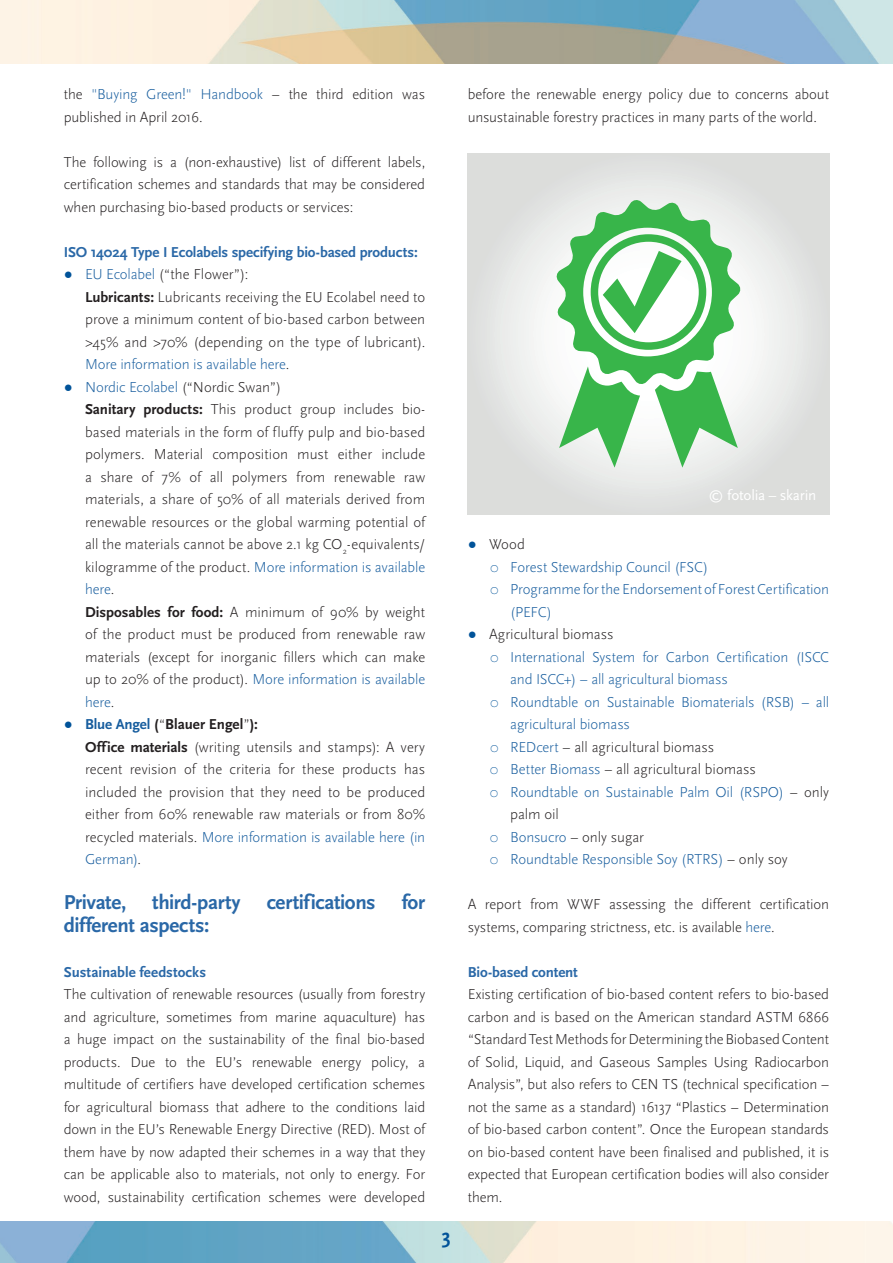
<style>
.page{position:relative;width:893px;height:1263px;background:#fff}
.page>*{position:absolute;margin:0;border:0;box-sizing:border-box;transform-origin:0 0}
.t1{font:700 21px/22.5px "Scala Sans Pro";letter-spacing:-.02em;color:#2a68a7}
.t2{font:700 21px "Scala Sans Pro";color:#015399}
.t3{font:300 15px/22.5px "Scala Sans Pro";letter-spacing:-.005em;color:#231f20}
.t4{font:300 15px/22.5px "Scala Sans Pro";letter-spacing:-.01em;color:#175d9e}
.t5{font:700 15px "Scala Sans Pro";letter-spacing:-.01em;color:#2a68a7}
.t6{font:15px "Scala Sans Pro";letter-spacing:-.015em;color:#fff}
.s1{color:#175d9e}
.s2{font-family:"Arial";font-weight:400;color:#015399}
.s3{font-weight:700}
.s4{font-weight:700;color:#175d9e}
.s5{color:#015399}
.s6{color:#231f20}
</style>
<div class="page">
<img style="left:0;top:0;width:893px;height:1263px">
<div style="left:0;top:64px;width:893px;height:1156px;background:#fff"></div>
<svg style="left:468px;top:153px;width:361px;height:361px;background:#e3e4e2"></svg>
<svg style="left:555px;top:199px;width:186px;height:269px"></svg>
<p class="t3" style="left:64px;top:83px;width:363px">the <span class="s1">"Buying Green!" Handbook</span> – the third edition was published in April 2016.</p>
<p class="t3" style="left:64px;top:150px;width:363px;text-align:justify">The following is a (non-exhaustive) list of different labels, certification schemes and standards that may be considered when purchasing bio-based products or services:</p>
<p class="t5" style="left:64px;top:243px;width:355px">ISO 14024 Type I Ecolabels specifying bio-based products:</p>
<p class="t3" style="left:85px;top:263px;width:342px;text-indent:-21px"><span class="s2">●</span> <span class="s1">EU Ecolabel</span> (“the Flower”):<br><span class="s3">Lubricants:</span> Lubricants receiving the EU Ecolabel need to prove a minimum content of bio-based carbon between &gt;45% and &gt;70% (depending on the type of lubricant).<br><span class="s1">More information is available here</span>.</p>
<p class="t3" style="left:85px;top:375px;width:342px;text-indent:-21px"><span class="s2">●</span> <span class="s1">Nordic Ecolabel</span> (“Nordic Swan”)<br><span class="s3">Sanitary products:</span> This product group includes bio&shy;based materials in the form of fluffy pulp and bio-based polymers. Material composition must either include a share of 7% of all polymers from renewable raw materials, a share of 50% of all materials derived from renewable resources or the global warming potential of all the materials cannot be above 2.1 kg CO<sub>2</sub>-equivalents/ kilogramme of the product. <span class="s1">More information is available here</span>.<br><span class="s3">Disposables for food:</span> A minimum of 90% by weight of the product must be produced from renewable raw materials (except for inorganic fillers which can make up to 20% of the product). <span class="s1">More information is available here</span>.</p>
<p class="t3" style="left:85px;top:713px;width:342px;text-indent:-21px"><span class="s2">●</span> <span class="s4">Blue Angel</span> <span class="s3">(</span>“<span class="s3">Blauer Engel</span>”<span class="s3">):<br>Office materials</span> (writing utensils and stamps): A very recent revision of the criteria for these products has included the provision that they need to be produced either from 60% renewable raw materials or from 80% recycled materials. <span class="s1">More information is available here (in German)</span>.</p>
<h1 class="t1" style="left:64px;top:891px;width:363px">Private, third-party certifications for different aspects:</h1>
<p class="t5" style="left:64px;top:963px;width:144px">Sustainable feedstocks</p>
<p class="t3" style="left:64px;top:983px;width:363px;text-align:justify">The cultivation of renewable resources (usually from forestry and agriculture, sometimes from marine aquaculture) has a huge impact on the sustainability of the final bio-based products. Due to the EU’s renewable energy policy, a multitude of certifiers have developed certification schemes for agricultural biomass that adhere to the conditions laid down in the EU’s Renewable Energy Directive (RED). Most of them have by now adapted their schemes in a way that they can be applicable also to materials, not only to energy. For wood, sustainability certification schemes were developed</p>
<h1 class="t2" style="left:442px;top:1224px;width:11px">3</h1>
<p class="t3" style="left:468px;top:83px;width:363px">before the renewable energy policy due to concerns about unsustainable forestry practices in many parts of the world.</p>
<p class="t6" style="left:709px;top:486px;width:109px">© fotolia – skarin</p>
<p class="t3" style="left:468px;top:533px;width:59px"><span class="s2">●</span> Wood</p>
<p class="t4" style="left:489px;top:555px;width:221px"><span class="s5">○</span> Forest Stewardship Council (FSC)</p>
<p class="t4" style="left:510px;top:578px;width:320px;text-indent:-21px"><span class="s5">○</span> Programme for the Endorsement of Forest Certification (PEFC)</p>
<p class="t3" style="left:468px;top:623px;width:147px"><span class="s2">●</span> Agricultural biomass</p>
<p class="t4" style="left:510px;top:645px;width:320px;text-indent:-21px"><span class="s5">○</span> International System for Carbon Certification (ISCC and ISCC+) – all agricultural biomass</p>
<p class="t4" style="left:510px;top:690px;width:320px;text-indent:-21px"><span class="s5">○</span> Roundtable on Sustainable Biomaterials (RSB) – all agricultural biomass</p>
<p class="t3" style="left:489px;top:735px;width:227px"><span class="s5">○</span> <span class="s1">REDcert</span> – all agricultural biomass</p>
<p class="t3" style="left:489px;top:758px;width:269px"><span class="s5">○</span> <span class="s1">Better Biomass</span> – all agricultural biomass</p>
<p class="t4" style="left:510px;top:780px;width:320px;text-indent:-21px"><span class="s5">○</span> Roundtable on Sustainable Palm Oil (RSPO) <span class="s6">– only palm oil</span></p>
<p class="t3" style="left:489px;top:825px;width:157px"><span class="s5">○</span> <span class="s1">Bonsucro</span> – only sugar</p>
<p class="t4" style="left:489px;top:848px;width:300px"><span class="s5">○</span> Roundtable Responsible Soy (RTRS) <span class="s6">– only soy</span></p>
<p class="t3" style="left:468px;top:893px;width:363px">A report from WWF assessing the different certification systems, comparing strictness, etc. is available <span class="s1">here</span>.</p>
<p class="t5" style="left:468px;top:963px;width:112px">Bio-based content</p>
<p class="t3" style="left:468px;top:983px;width:363px;text-align:justify">Existing certification of bio-based content refers to bio-based carbon and is based on the American standard ASTM 6866 “Standard Test Methods for Determining the Biobased Content of Solid, Liquid, and Gaseous Samples Using Radiocarbon Analysis”, but also refers to CEN TS (technical specification – not the same as a standard) 16137 “Plastics – Determination of bio-based carbon content”. Once the European standards on bio-based content have been finalised and published, it is expected that European certification bodies will also consider them.</p>
</div>
